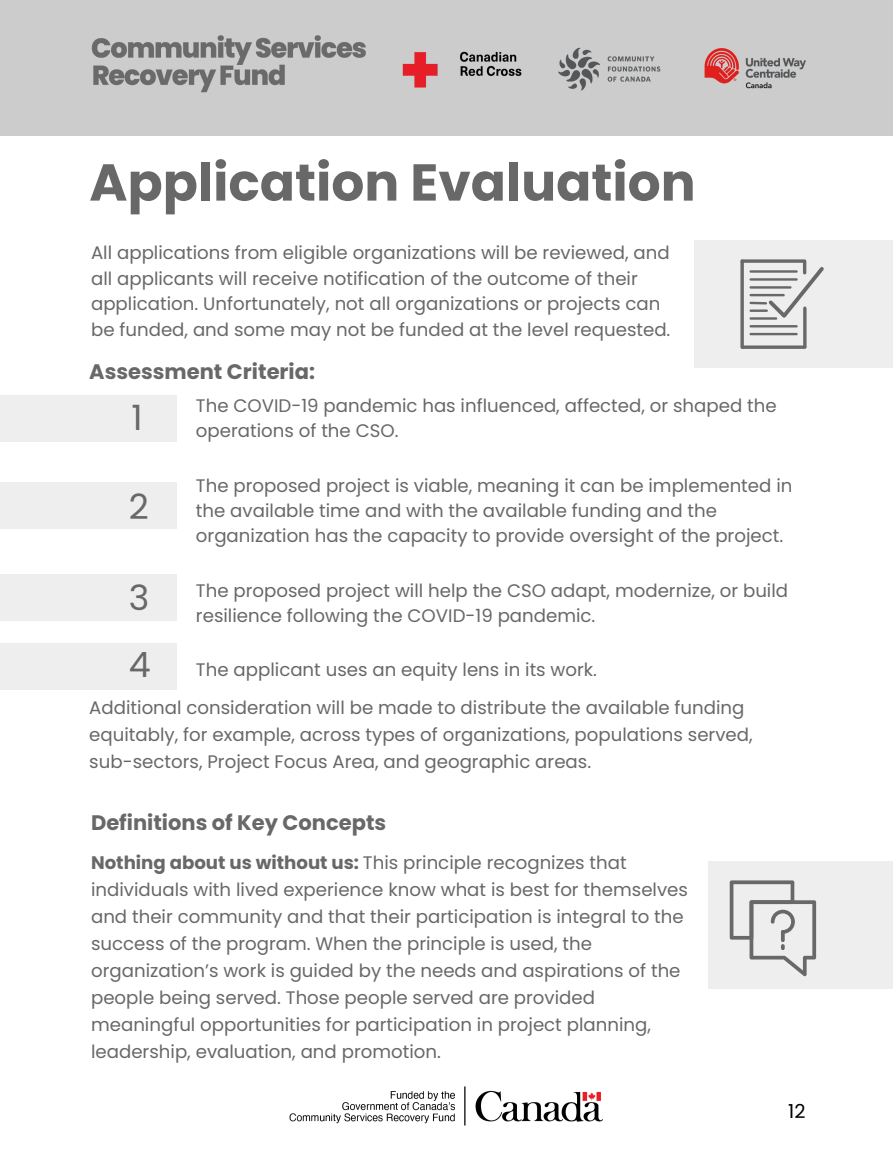
<style>
.page{position:relative;width:893px;height:1155px;background:#fff}
.page>*{position:absolute;margin:0;border:0;box-sizing:border-box;transform-origin:0 0}
.t1{font:700 51.8px "Poppins";color:#686868}
.t2{font:34.86px/67.7px "Poppins";color:#686868}
.t3{font:700 21px "Poppins";color:#686868}
.t4{font:19.25px "Poppins";color:#000}
.t5{font:18.16px/27px "Poppins";color:#686868}
.s1{font-weight:700}
</style>
<div class="page">
<div style="left:0;top:0;width:892px;height:136px;background:#ccc"></div>
<img style="left:91px;top:35px;width:714px;height:58px">
<img style="left:289px;top:1086px;width:314px;height:40px">
<div style="left:0;top:395px;width:176px;height:47px;background:#eee"></div>
<div style="left:694px;top:240px;width:198px;height:128px;background:#eee"></div>
<hr style="left:750px;top:325px;width:46px;height:2px;background:#686868">
<hr style="left:750px;top:333px;width:46px;height:2px;background:#686868">
<svg style="left:742px;top:259px;width:62px;height:4px"></svg>
<svg style="left:742px;top:345px;width:62px;height:4px"></svg>
<hr style="left:740px;top:261px;width:3px;height:86px;background:#686868">
<hr style="left:803px;top:308px;width:3px;height:39px;background:#686868">
<svg style="left:748px;top:262px;width:76px;height:59px"></svg>
<div style="left:0;top:482px;width:176px;height:47px;background:#eee"></div>
<div style="left:0;top:574px;width:176px;height:47px;background:#eee"></div>
<div style="left:0;top:643px;width:176px;height:47px;background:#eee"></div>
<div style="left:708px;top:862px;width:184px;height:127px;background:#eee"></div>
<svg style="left:729px;top:880px;width:87px;height:96px"></svg>
<h1 class="t1" style="left:89px;top:146px;width:607px">Application Evaluation</h1>
<p class="t5" style="left:91px;top:240px;width:581px;line-height:25.5px">All applications from eligible organizations will be reviewed, and all applicants will receive notification of the outcome of their application. Unfortunately, not all organizations or projects can be funded, and some may not be funded at the level requested.</p>
<p class="t3" style="left:89px;top:357px;width:227px">Assessment Criteria:</p>
<p class="t5" style="left:196px;top:393px;width:582px;line-height:25.2px">The COVID-19 pandemic has influenced, affected, or shaped the operations of the CSO.</p>
<p class="t5" style="left:196px;top:473px;width:598px;line-height:25.2px">The proposed project is viable, meaning it can be implemented in the available time and with the available funding and the organization has the capacity to provide oversight of the project.</p>
<p class="t5" style="left:196px;top:578px;width:593px;line-height:25.2px">The proposed project will help the CSO adapt, modernize, or build resilience following the COVID-19 pandemic.</p>
<p class="t5" style="left:89px;top:651px;width:656px;line-height:37.3px;text-indent:107px">The applicant uses an equity lens in its work.<br>Additional consideration will be made to distribute the available funding</p>
<p class="t5" style="left:89px;top:721px;width:665px">equitably, for example, across types of organizations, populations served, sub-sectors, Project Focus Area, and geographic areas.</p>
<h2 class="t2" style="left:131px;top:384px;width:13px">1</h2>
<h2 class="t2" style="left:129px;top:473px;width:22px">2</h2>
<h2 class="t2" style="left:129px;top:564px;width:23px">3<br>4</h2>
<p class="t3" style="left:91px;top:808px;width:297px">Definitions of Key Concepts</p>
<p class="t5" style="left:91px;top:849px;width:598px"><span class="s1">Nothing about us without us:</span> This principle recognizes that individuals with lived experience know what is best for themselves and their community and that their participation is integral to the success of the program. When the principle is used, the organization’s work is guided by the needs and aspirations of the people being served. Those people served are provided meaningful opportunities for participation in project planning, leadership, evaluation, and promotion.</p>
<p class="t4" style="left:788px;top:1098px;width:19px">12</p>
</div>
